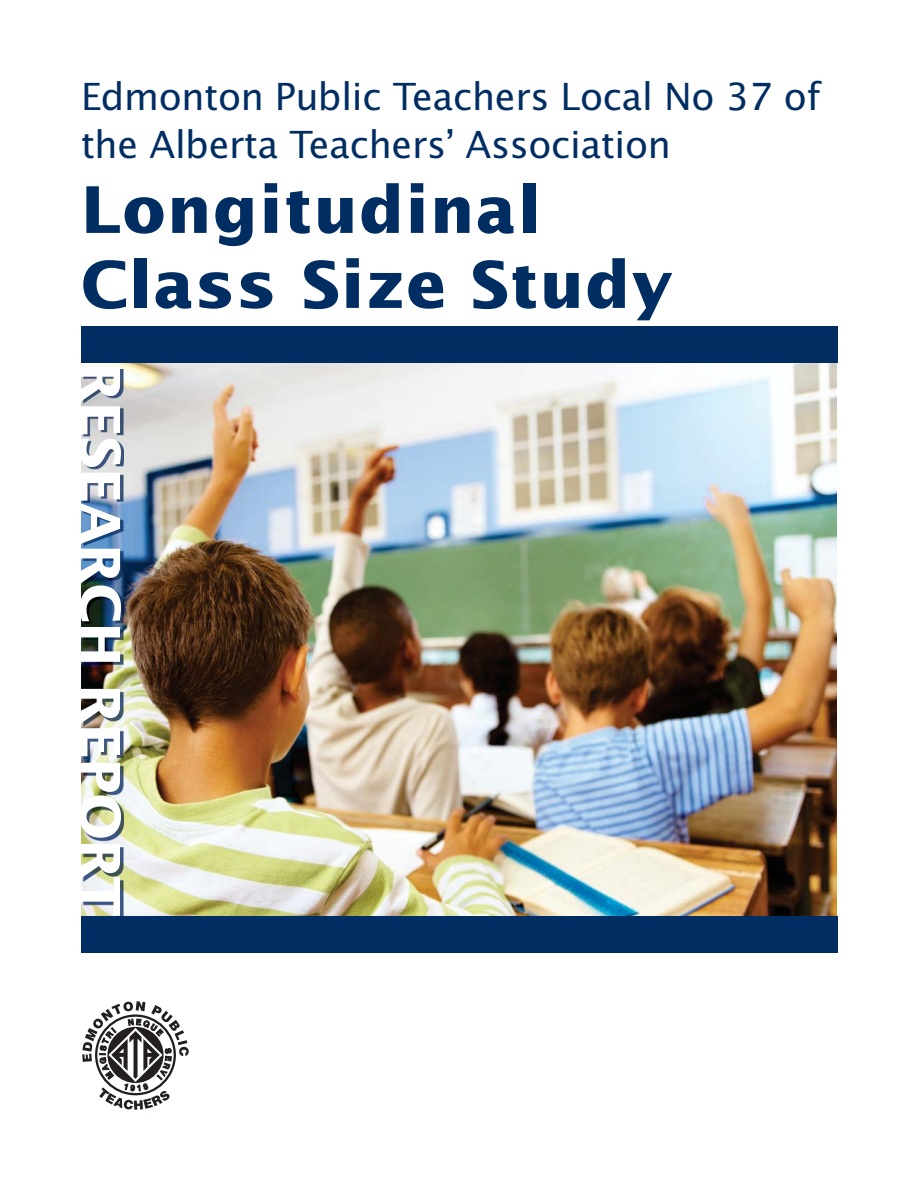
<style>
.page{position:relative;width:918px;height:1188px;background:#fff}
.page>*{position:absolute;margin:0;border:0;box-sizing:border-box;transform-origin:0 0}
.t1{font:700 64.5px/75px "Lucida Sans Std";letter-spacing:.02em;color:#002d62}
.t2{font:700 54px "Lucida Sans Std";letter-spacing:-.005em;color:#fff}
.t3{font:37.5px/48px "Lucida Sans Std";letter-spacing:-.01em;color:#002d62}
</style>
<div class="page">
<svg style="left:82px;top:1001px;width:107px;height:109px"></svg>
<img style="left:81px;top:362px;width:756px;height:554px">
<img style="left:83px;top:369px;width:41px;height:547px">
<div style="left:81px;top:326px;width:756px;height:36px;background:#002d62"></div>
<div style="left:81px;top:916px;width:756px;height:37px;background:#002d62"></div>
<p class="t3" style="left:81px;top:73px;width:741px">Edmonton Public Teachers Local No 37 of the Alberta Teachers’ Association</p>
<h1 class="t1" style="left:81px;top:176px;width:594px">Longitudinal<br>Class Size Study</h1>
<h2 class="t2" style="left:123px;top:362px;width:555px;rotate:90deg">RESEARCH REPORT</h2>
</div>
